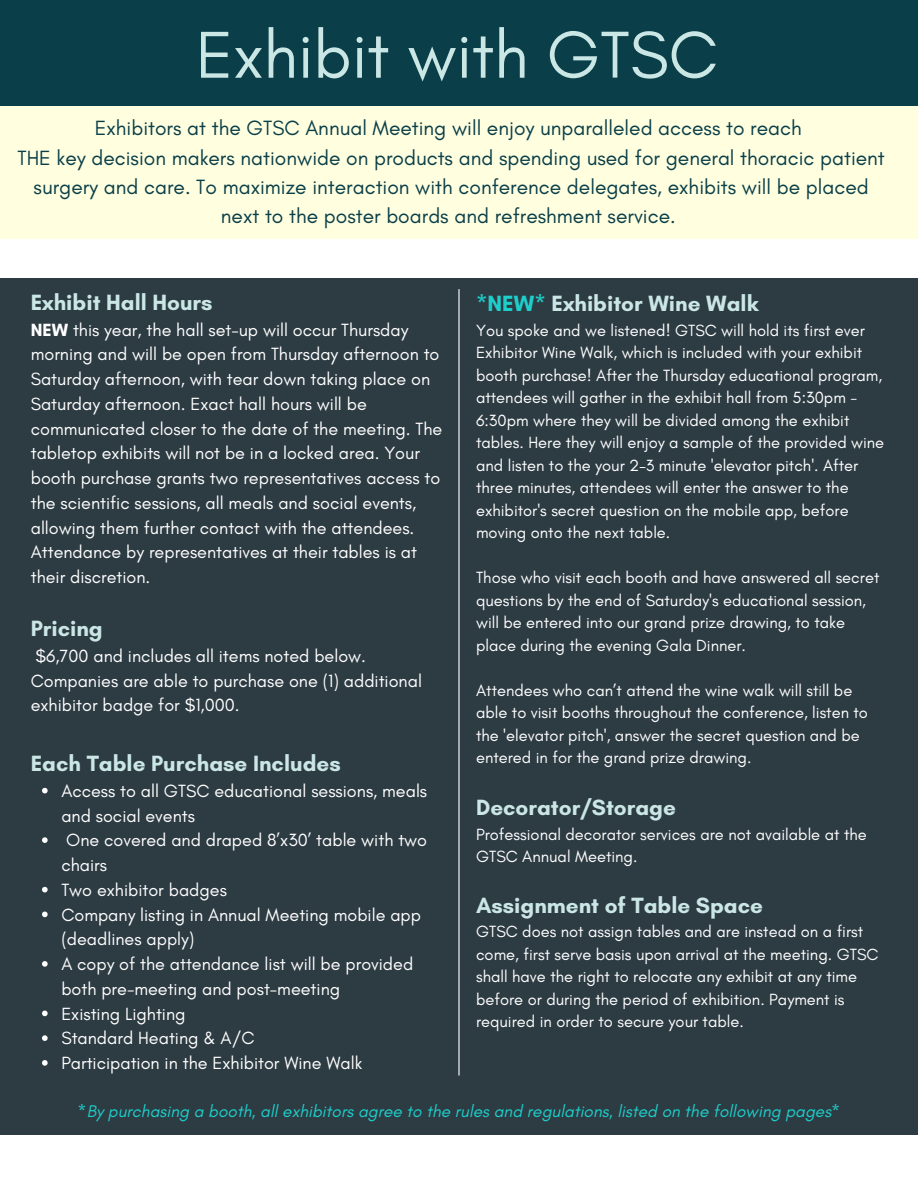
<style>
.page{position:relative;width:918px;height:1188px;background:#fff}
.page>*{position:absolute;margin:0;border:0;box-sizing:border-box;transform-origin:0 0}
.t1{font:67.5px "Glacial Indifference";color:#cae6e5}
.t2{font:700 22.5px "Glacial Indifference";color:#cae6e5}
.t3{font:21px/29.2px "Glacial Indifference";color:#0a3e48;text-align:center}
.t4{font:18px/24.8px "Glacial Indifference";color:#fff}
.t5{font:italic 17.25px "Glacial Indifference";color:#1ececa}
.t6{font:16.5px/22.5px "Glacial Indifference";color:#fff}
.s1{font-weight:700}
.s2{color:#1ececa}
</style>
<div class="page">
<div style="left:0;top:278px;width:918px;height:856px;background:#2d3b43"></div>
<div style="left:0;top:106px;width:918px;height:133px;background:#ffffe0"></div>
<svg style="left:42px;top:788px;width:6px;height:5px"></svg>
<svg style="left:42px;top:837px;width:6px;height:6px"></svg>
<svg style="left:42px;top:887px;width:6px;height:5px"></svg>
<svg style="left:42px;top:912px;width:6px;height:5px"></svg>
<svg style="left:42px;top:961px;width:6px;height:6px"></svg>
<svg style="left:42px;top:1011px;width:6px;height:5px"></svg>
<svg style="left:42px;top:1035px;width:6px;height:6px"></svg>
<svg style="left:42px;top:1060px;width:6px;height:6px"></svg>
<hr style="left:458px;top:289px;width:2px;height:787px;background:#fff">
<div style="left:0;top:0;width:918px;height:106px;background:#0a3e48"></div>
<h1 class="t1" style="left:196px;top:14px;width:523px">Exhibit with GTSC</h1>
<p class="t3" style="left:17px;top:113px;width:869px">Exhibitors at the GTSC Annual Meeting will enjoy unparalleled access to reach<br>THE key decision makers nationwide on products and spending used for general thoracic patient surgery and care. To maximize interaction with conference delegates, exhibits will be placed next to the poster boards and refreshment service.</p>
<h2 class="t2" style="left:31px;top:288px;width:183px">Exhibit Hall Hours</h2>
<p class="t4" style="left:31px;top:317px;width:413px"><span class="s1">NEW</span> this year, the hall set-up will occur Thursday morning and will be open from Thursday afternoon to Saturday afternoon, with tear down taking place on Saturday afternoon. Exact hall hours will be communicated closer to the date of the meeting. The tabletop exhibits will not be in a locked area. Your booth purchase grants two representatives access to the scientific sessions, all meals and social events, allowing them further contact with the attendees.<br>Attendance by representatives at their tables is at their discretion.</p>
<h2 class="t2" style="left:31px;top:615px;width:74px">Pricing</h2>
<p class="t4" style="left:31px;top:643px;width:393px">$6,700 and includes all items noted below.<br>Companies are able to purchase one (1) additional exhibitor badge for $1,000.</p>
<h2 class="t2" style="left:31px;top:750px;width:311px">Each Table Purchase Includes</h2>
<p class="t4" style="left:61px;top:778px;width:367px">Access to all GTSC educational sessions, meals and social events<br>One covered and draped 8’x30’ table with two chairs<br>Two exhibitor badges<br>Company listing in Annual Meeting mobile app (deadlines apply)<br>A copy of the attendance list will be provided both pre-meeting and post-meeting<br>Existing Lighting<br>Standard Heating &amp; A/C<br>Participation in the Exhibitor Wine Walk</p>
<h2 class="t2" style="left:476px;top:289px;width:284px"><span class="s2">*NEW*</span> Exhibitor Wine Walk</h2>
<p class="t6" style="left:476px;top:319px;width:410px">You spoke and we listened! GTSC will hold its first ever Exhibitor Wine Walk, which is included with your exhibit booth purchase! After the Thursday educational program, attendees will gather in the exhibit hall from 5:30pm - 6:30pm where they will be divided among the exhibit tables. Here they will enjoy a sample of the provided wine and listen to the your 2–3 minute 'elevator pitch'. After three minutes, attendees will enter the answer to the exhibitor's secret question on the mobile app, before moving onto the next table.</p>
<p class="t6" style="left:476px;top:566px;width:405px">Those who visit each booth and have answered all secret questions by the end of Saturday's educational session, will be entered into our grand prize drawing, to take place during the evening Gala Dinner.</p>
<p class="t6" style="left:476px;top:679px;width:393px">Attendees who can’t attend the wine walk will still be able to visit booths throughout the conference, listen to the 'elevator pitch', answer the secret question and be entered in for the grand prize drawing.</p>
<h2 class="t2" style="left:476px;top:793px;width:201px">Decorator/Storage</h2>
<p class="t6" style="left:476px;top:823px;width:392px">Professional decorator services are not available at the<br>GTSC Annual Meeting.</p>
<h2 class="t2" style="left:476px;top:891px;width:288px">Assignment of Table Space</h2>
<p class="t6" style="left:476px;top:920px;width:404px">GTSC does not assign tables and are instead on a first come, first serve basis upon arrival at the meeting. GTSC shall have the right to relocate any exhibit at any time before or during the period of exhibition. Payment is required in order to secure your table.</p>
<p class="t5" style="left:78px;top:1101px;width:764px">*By purchasing a booth, all exhibitors agree to the rules and regulations, listed on the following pages*</p>
</div>
